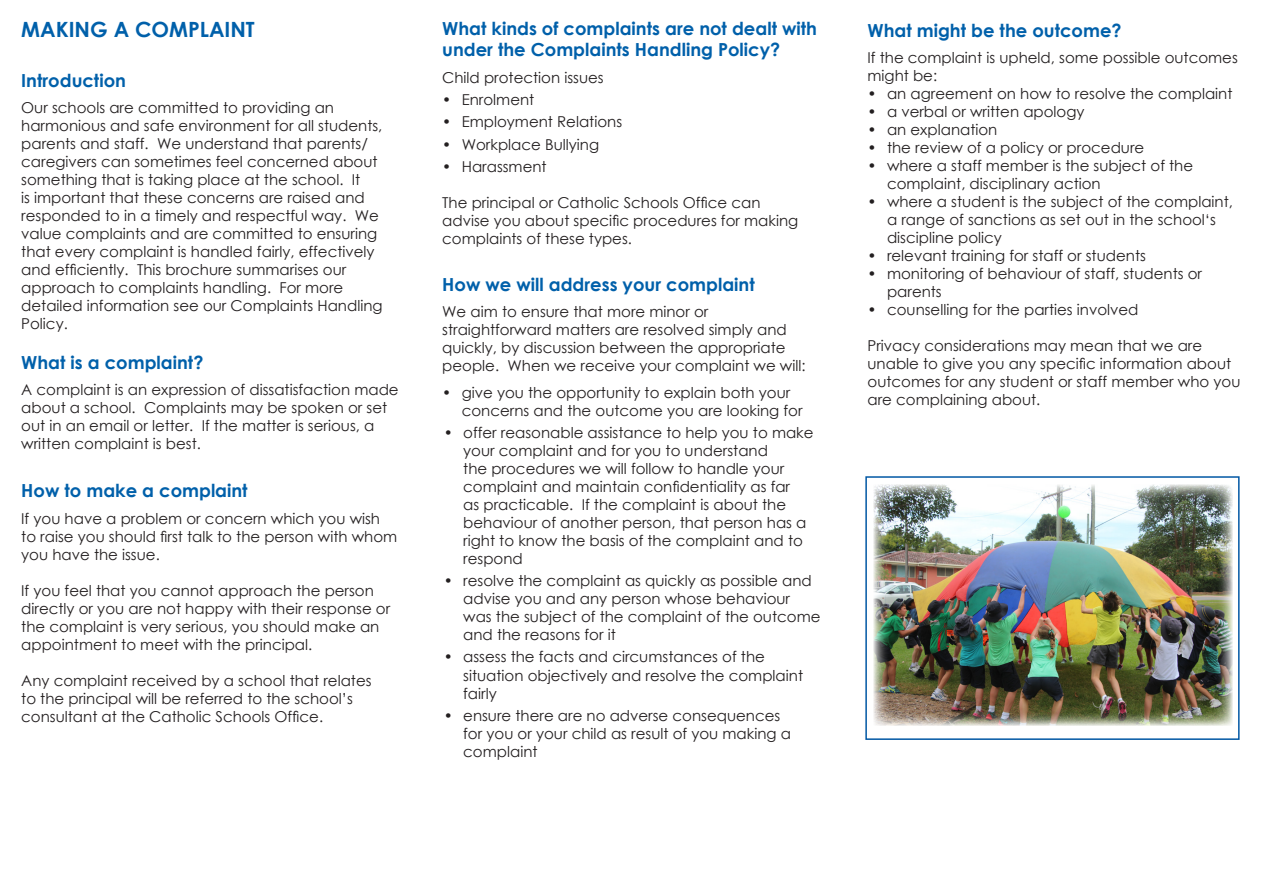
<style>
.page{position:relative;width:1263px;height:893px;background:#fff}
.page>*{position:absolute;margin:0;border:0;box-sizing:border-box;transform-origin:0 0}
.t1{font:700 21px "Century Gothic";color:#0060aa}
.t2{font:700 18px/21.6px "Century Gothic";color:#0060aa}
.t3{font:15px/18px "Century Gothic";color:#231f20}
</style>
<div class="page">
<img style="left:874px;top:485px;width:358px;height:241px">
<div style="left:865px;top:476px;width:374px;height:264px;border:2px solid #0057a4"></div>
<p class="t1" style="left:21px;top:13px;width:235px">MAKING A COMPLAINT</p>
<p class="t2" style="left:21px;top:69px;width:106px">Introduction</p>
<p class="t3" style="left:21px;top:99px;width:363px">Our schools are committed to providing an harmonious and safe environment for all students, parents and staff. We understand that parents/ caregivers can sometimes feel concerned about something that is taking place at the school. It<br>is important that these concerns are raised and responded to in a timely and respectful way. We value complaints and are committed to ensuring that every complaint is handled fairly, effectively and efficiently. This brochure summarises our approach to complaints handling. For more detailed information see our Complaints Handling Policy.</p>
<p class="t2" style="left:21px;top:351px;width:184px">What is a complaint?</p>
<p class="t3" style="left:21px;top:381px;width:379px">A complaint is an expression of dissatisfaction made about a school. Complaints may be spoken or set out in an email or letter. If the matter is serious, a written complaint is best.</p>
<p class="t2" style="left:21px;top:479px;width:228px">How to make a complaint</p>
<p class="t3" style="left:21px;top:509px;width:377px">If you have a problem or concern which you wish to raise you should first talk to the person with whom you have the issue.</p>
<p class="t3" style="left:21px;top:581px;width:370px">If you feel that you cannot approach the person directly or you are not happy with their response or the complaint is very serious, you should make an appointment to meet with the principal.</p>
<p class="t3" style="left:21px;top:671px;width:352px">Any complaint received by a school that relates to the principal will be referred to the school’s consultant at the Catholic Schools Office.</p>
<p class="t2" style="left:442px;top:17px;width:376px">What kinds of complaints are not dealt with under the Complaints Handling Policy?</p>
<p class="t3" style="left:442px;top:68px;width:163px">Child protection issues</p>
<p class="t3" style="left:442px;top:90px;width:94px">• Enrolment</p>
<p class="t3" style="left:442px;top:113px;width:181px">• Employment Relations</p>
<p class="t3" style="left:442px;top:135px;width:158px">• Workplace Bullying</p>
<p class="t3" style="left:442px;top:157px;width:106px">• Harassment</p>
<p class="t3" style="left:442px;top:193px;width:357px">The principal or Catholic Schools Office can advise you about specific procedures for making complaints of these types.</p>
<p class="t2" style="left:442px;top:273px;width:314px">How we will address your complaint</p>
<p class="t3" style="left:442px;top:303px;width:365px">We aim to ensure that more minor or straightforward matters are resolved simply and quickly, by discussion between the appropriate people. When we receive your complaint we will:</p>
<p class="t3" style="left:462px;top:383px;width:342px;text-indent:-20px">• give you the opportunity to explain both your concerns and the outcome you are looking for</p>
<p class="t3" style="left:463px;top:423px;width:352px;text-indent:-20px">• offer reasonable assistance to help you to make your complaint and for you to understand<br>the procedures we will follow to handle your complaint and maintain confidentiality as far<br>as practicable. If the complaint is about the behaviour of another person, that person has a right to know the basis of the complaint and to respond</p>
<p class="t3" style="left:463px;top:572px;width:359px;text-indent:-20px">• resolve the complaint as quickly as possible and advise you and any person whose behaviour was the subject of the complaint of the outcome and the reasons for it</p>
<p class="t3" style="left:463px;top:648px;width:341px;text-indent:-20px">• assess the facts and circumstances of the situation objectively and resolve the complaint fairly</p>
<p class="t3" style="left:463px;top:706px;width:329px;text-indent:-20px">• ensure there are no adverse consequences for you or your child as result of you making a complaint</p>
<p class="t2" style="left:867px;top:18px;width:256px">What might be the outcome?</p>
<p class="t3" style="left:867px;top:48px;width:372px">If the complaint is upheld, some possible outcomes might be:</p>
<p class="t3" style="left:867px;top:84px;width:366px">• an agreement on how to resolve the complaint</p>
<p class="t3" style="left:867px;top:102px;width:219px">• a verbal or written apology</p>
<p class="t3" style="left:867px;top:120px;width:131px">• an explanation</p>
<p class="t3" style="left:867px;top:138px;width:278px">• the review of a policy or procedure</p>
<p class="t3" style="left:887px;top:156px;width:308px;text-indent:-20px">• where a staff member is the subject of the complaint, disciplinary action</p>
<p class="t3" style="left:887px;top:192px;width:347px;text-indent:-20px">• where a student is the subject of the complaint, a range of sanctions as set out in the school‘s discipline policy</p>
<p class="t3" style="left:867px;top:246px;width:280px">• relevant training for staff or students</p>
<p class="t3" style="left:887px;top:264px;width:317px;text-indent:-20px">• monitoring of behaviour of staff, students or parents</p>
<p class="t3" style="left:867px;top:300px;width:273px">• counselling for the parties involved</p>
<p class="t3" style="left:867px;top:336px;width:374px">Privacy considerations may mean that we are unable to give you any specific information about outcomes for any student or staff member who you are complaining about.</p>
</div>
